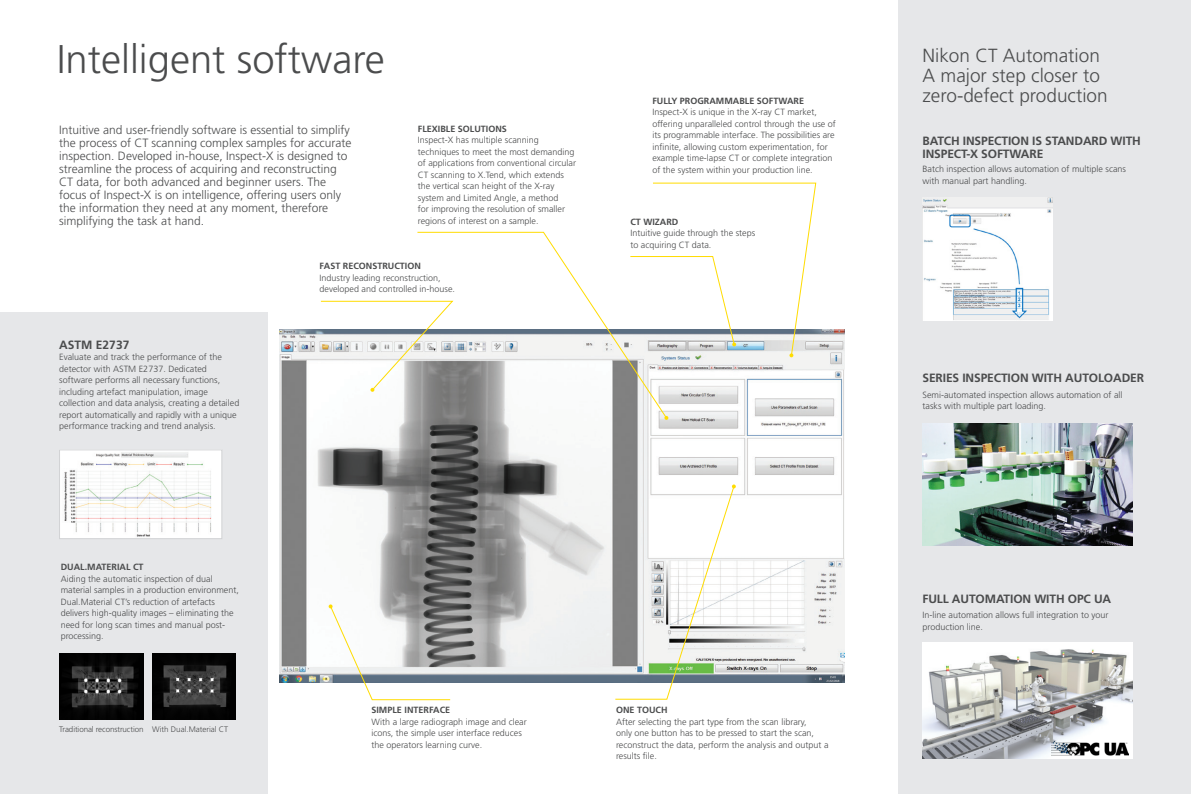
<style>
.page{position:relative;width:1191px;height:794px;background:#fff}
.page>*{position:absolute;margin:0;border:0;box-sizing:border-box;transform-origin:0 0}
.Titel_productpagina{font:300 40px "Frutiger LT Std";color:#4b4c4d}
.Titel_2{font:300 19px/20px "Frutiger LT Std";color:#4b4c4d}
.Body_tekst{font:300 12px/13px "Frutiger LT Std";color:#4b4c4d}
.Body_tekst-2{font:700 12px/13px "Frutiger LT Std";letter-spacing:-.01em;color:#4b4c4d}
.Body_tekst-3{font:300 9px/11.5px "Frutiger LT Std";color:#4b4c4d}
.Body_tekst-4{font:700 9px "Frutiger LT Std";color:#4b4c4d}
.Body_tekst-5{font:300 8px "Frutiger LT Std";letter-spacing:-.01em;color:#4b4c4d}
</style>
<div class="page">
<div style="left:899px;top:0;width:292px;height:794px;background:#e6e7e9"></div>
<div style="left:0;top:312px;width:267px;height:482px;background:#e6e7e9"></div>
<img style="left:280px;top:329px;width:564px;height:353px">
<svg style="left:329px;top:604px;width:122px;height:96px"></svg>
<svg style="left:320px;top:300px;width:96px;height:92px"></svg>
<svg style="left:416px;top:231px;width:252px;height:188px"></svg>
<svg style="left:664px;top:416px;width:4px;height:4px"></svg>
<svg style="left:614px;top:484px;width:122px;height:216px"></svg>
<img style="left:922px;top:423px;width:210px;height:123px">
<img style="left:922px;top:642px;width:210px;height:117px">
<img style="left:922px;top:198px;width:130px;height:122px">
<img style="left:61px;top:451px;width:159px;height:86px">
<div style="left:59px;top:449px;width:163px;height:90px;border:1px solid #d1d2d4"></div>
<img style="left:59px;top:653px;width:84px;height:66px">
<img style="left:152px;top:653px;width:84px;height:67px">
<svg style="left:629px;top:182px;width:188px;height:175px"></svg>
<img style="left:1052px;top:740px;width:76px;height:17px">
<p class="Titel_productpagina" style="left:57px;top:36px;width:330px">Intelligent software</p>
<p class="Body_tekst" style="left:59px;top:123px;width:294px">Intuitive and user-friendly software is essential to simplify the process of CT scanning complex samples for accurate inspection. Developed in-house, Inspect-X is designed to streamline the process of acquiring and reconstructing CT data, for both advanced and beginner users. The focus of Inspect-X is on intelligence, offering users only the information they need at any moment, therefore simplifying the task at hand.</p>
<p class="Body_tekst-4" style="left:418px;top:123px;width:91px">FLEXIBLE SOLUTIONS</p>
<p class="Body_tekst-3" style="left:418px;top:134px;width:160px">Inspect-X has multiple scanning techniques to meet the most demanding of applications from conventional circular CT scanning to X.Tend, which extends the vertical scan height of the X-ray system and Limited Angle, a method<br>for improving the resolution of smaller regions of interest on a sample.</p>
<p class="Body_tekst-2" style="left:59px;top:338px;width:72px">ASTM E2737</p>
<p class="Body_tekst-3" style="left:59px;top:351px;width:181px">Evaluate and track the performance of the detector with ASTM E2737. Dedicated software performs all necessary functions, including artefact manipulation, image collection and data analysis, creating a detailed report automatically and rapidly with a unique performance tracking and trend analysis.</p>
<p class="Body_tekst-4" style="left:320px;top:261px;width:103px">FAST RECONSTRUCTION</p>
<p class="Body_tekst-3" style="left:320px;top:272px;width:137px">Industry leading reconstruction, developed and controlled in-house.</p>
<p class="Body_tekst-4" style="left:652px;top:95px;width:153px">FULLY PROGRAMMABLE SOFTWARE</p>
<p class="Body_tekst-3" style="left:652px;top:107px;width:185px">Inspect-X is unique in the X-ray CT market, offering unparalleled control through the use of its programmable interface. The possibilities are infinite, allowing custom experimentation, for example time-lapse CT or complete integration of the system within your production line.</p>
<p class="Body_tekst-4" style="left:630px;top:216px;width:50px">CT WIZARD</p>
<p class="Body_tekst-3" style="left:630px;top:228px;width:126px">Intuitive guide through the steps to acquiring CT data.</p>
<p class="Body_tekst-4" style="left:61px;top:561px;width:84px">DUAL.MATERIAL CT</p>
<p class="Body_tekst-3" style="left:61px;top:573px;width:180px">Aiding the automatic inspection of dual material samples in a production environment, Dual.Material CT’s reduction of artefacts delivers high-quality images – eliminating the need for long scan times and manual post&shy;processing.</p>
<p class="Body_tekst-5" style="left:59px;top:724px;width:86px">Traditional reconstruction</p>
<p class="Body_tekst-5" style="left:152px;top:724px;width:78px">With Dual.Material CT</p>
<p class="Body_tekst-4" style="left:371px;top:705px;width:80px">SIMPLE INTERFACE</p>
<p class="Body_tekst-3" style="left:371px;top:716px;width:157px">With a large radiograph image and clear icons, the simple user interface reduces the operators learning curve.</p>
<p class="Body_tekst-4" style="left:616px;top:705px;width:53px">ONE TOUCH</p>
<p class="Body_tekst-3" style="left:616px;top:716px;width:214px">After selecting the part type from the scan library,<br>only one button has to be pressed to start the scan, reconstruct the data, perform the analysis and output a results file.</p>
<p class="Titel_2" style="left:922px;top:46px;width:187px">Nikon CT Automation<br>A major step closer to zero-defect production</p>
<p class="Body_tekst-2" style="left:922px;top:134px;width:220px">BATCH INSPECTION IS STANDARD WITH<br>INSPECT-X SOFTWARE</p>
<p class="Body_tekst-3" style="left:922px;top:163px;width:205px">Batch inspection allows automation of multiple scans with manual part handling.</p>
<p class="Body_tekst-2" style="left:922px;top:372px;width:223px">SERIES INSPECTION WITH AUTOLOADER</p>
<p class="Body_tekst-3" style="left:922px;top:389px;width:202px">Semi-automated inspection allows automation of all tasks with multiple part loading.</p>
<p class="Body_tekst-2" style="left:922px;top:593px;width:190px">FULL AUTOMATION WITH OPC UA</p>
<p class="Body_tekst-3" style="left:922px;top:610px;width:188px">In-line automation allows full integration to your production line.</p>
</div>
